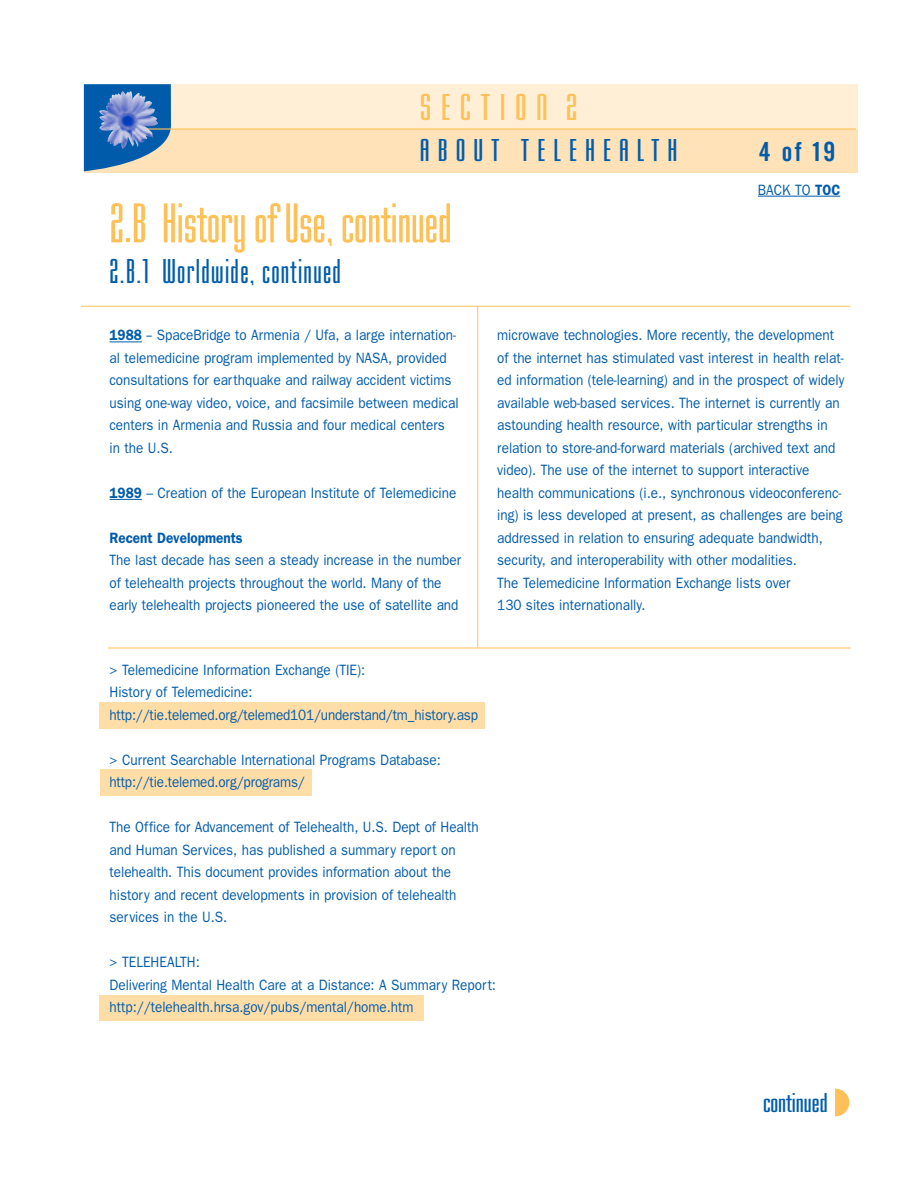
<style>
.page{position:relative;width:918px;height:1188px;background:#fff}
.page>*{position:absolute;margin:0;border:0;box-sizing:border-box;transform-origin:0 0}
.t1{font:58.5px "Mekanik Plain";color:#fec057}
.t2{font:39px "Mekanik Plain";letter-spacing:.2em;color:#fec057;scale:1.2 1}
.t3{font:36px "Mekanik Plain";letter-spacing:.04em;color:#005cab}
.t4{font:33px "Mekanik Plain";letter-spacing:.2em;color:#005cab;scale:1.2 1}
.t5{font:28.5px "Mekanik Plain";color:#005cab;scale:1.2 1}
.t6{font:27px "Alternate Gothic No 2 BT";color:#005cab;scale:1.1 1}
.t7{font:15px/22.5px "Franklin Gothic";color:#005cab;scale:.9 1}
.t8{font:600 15px "Franklin Gothic";color:#005cab;scale:.9 1}
.s1{font-weight:600}
</style>
<div class="page">
<hr style="left:758px;top:196px;width:57px;height:1px;background:#005cab">
<svg style="left:815px;top:196px;width:25px;height:1px"></svg>
<div style="left:100px;top:995px;width:324px;height:26px;background:#ffdda7"></div>
<div style="left:100px;top:770px;width:212px;height:26px;background:#ffdda7"></div>
<div style="left:100px;top:702px;width:385px;height:27px;background:#ffdda7"></div>
<div style="left:157px;top:84px;width:700px;height:45px;background:#ffefd7"></div>
<div style="left:84px;top:129px;width:773px;height:43px;background:#ffe2b7"></div>
<svg style="left:84px;top:84px;width:87px;height:87px"></svg>
<hr style="left:142px;top:128px;width:714px;height:2px;background:#fec057">
<hr style="left:110px;top:341px;width:32px;height:1px;background:#005cab">
<hr style="left:110px;top:499px;width:32px;height:1px;background:#005cab">
<hr style="left:81px;top:306px;width:769px;height:1px;background:#fec057">
<hr style="left:477px;top:306px;width:1px;height:341px;background:#fec057">
<div style="left:822px;top:1089px;width:27px;height:27px;background:#fec057;border-radius:50%"></div>
<div style="left:819px;top:1087px;width:16px;height:37px;background:#fff"></div>
<hr style="left:108px;top:648px;width:742px;height:1px;background:#fec057">
<img style="left:99px;top:91px;width:59px;height:58px">
<h2 class="t2" style="left:420px;top:93px;width:133px">SECTION 2</h2>
<h3 class="t4" style="left:420px;top:139px;width:216px">ABOUT TELEHEALTH</h3>
<h1 class="t1" style="left:109px;top:203px;width:344px">2.B History of Use, continued</h1>
<h3 class="t3" style="left:109px;top:259px;width:233px">2.B.1 Worldwide, continued</h3>
<h3 class="t6" style="left:759px;top:142px;width:71px">4 of 19</h3>
<p class="t7" style="left:758px;top:180px;width:93px">BACK TO <span class="s1">TOC</span></p>
<p class="t7" style="left:109px;top:325px;width:389px"><span class="s1">1988</span> -- SpaceBridge to Armenia / Ufa, a large internation&shy;al telemedicine program implemented by NASA, provided consultations for earthquake and railway accident victims using one-way video, voice, and facsimile between medical centers in Armenia and Russia and four medical centers in the U.S.</p>
<p class="t7" style="left:109px;top:483px;width:387px"><span class="s1">1989</span> – Creation of the European Institute of Telemedicine</p>
<p class="t8" style="left:109px;top:533px;width:149px">Recent Developments</p>
<p class="t7" style="left:109px;top:550px;width:392px">The last decade has seen a steady increase in the number of telehealth projects throughout the world. Many of the early telehealth projects pioneered the use of satellite and</p>
<p class="t7" style="left:497px;top:325px;width:387px">microwave technologies. More recently, the development of the internet has stimulated vast interest in health relat&shy;ed information (tele-learning) and in the prospect of widely available web-based services. The internet is currently an astounding health resource, with particular strengths in relation to store-and-forward materials (archived text and video). The use of the internet to support interactive health communications (i.e., synchronous videoconferenc&shy;ing) is less developed at present, as challenges are being addressed in relation to ensuring adequate bandwidth, security, and interoperability with other modalities.<br>The Telemedicine Information Exchange lists over<br>130 sites internationally.</p>
<p class="t7" style="left:110px;top:660px;width:411px">&gt; Telemedicine Information Exchange (TIE):<br>History of Telemedicine: http://tie.telemed.org/telemed101/understand/tm_history.asp</p>
<p class="t7" style="left:110px;top:750px;width:370px">&gt; Current Searchable International Programs Database: http://tie.telemed.org/programs/</p>
<p class="t7" style="left:110px;top:817px;width:412px">The Office for Advancement of Telehealth, U.S. Dept of Health and Human Services, has published a summary report on telehealth. This document provides information about the history and recent developments in provision of telehealth services in the U.S.</p>
<p class="t7" style="left:110px;top:952px;width:431px">&gt; TELEHEALTH:<br>Delivering Mental Health Care at a Distance: A Summary Report: http://telehealth.hrsa.gov/pubs/mental/home.htm</p>
<h3 class="t5" style="left:763px;top:1093px;width:55px">continued</h3>
</div>
